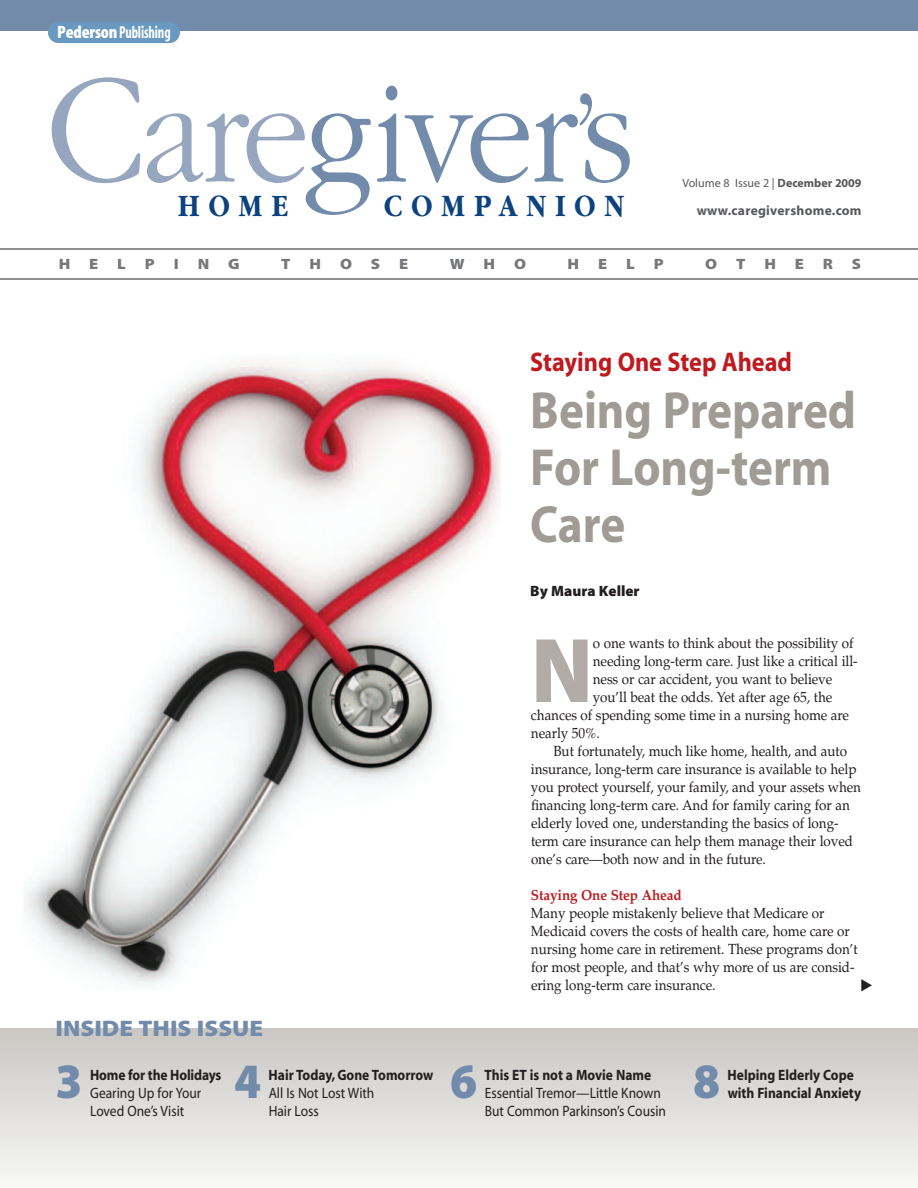
<style>
.page{position:relative;width:918px;height:1188px;background:#fff}
.page>*{position:absolute;margin:0;border:0;box-sizing:border-box;transform-origin:0 0}
.t1{font:300 150px "Garamond";letter-spacing:-.03em;color:#728baa;scale:.9 1}
.t2{font:92.7px "Myriad Blk";color:#b1aca7;scale:.95 1}
.t3{font:700 52.5px/57px "Myriad";color:#a09b95;scale:.9 1}
.t4{font:49.65px "Myriad Blk";color:#728baa;scale:.95 1}
.t5{font:700 32.4px "Garamond";letter-spacing:.335em;color:#0c427e;scale:.85 1}
.t6{font:700 27px "Myriad";color:#be1a1f;scale:.9 1}
.t7{font:22.5px "Myriad Blk";color:#728baa;scale:1.1 1}
.t8{font:17.4px "Myriad Bol Con";letter-spacing:-.01em;color:#fff;scale:.82 1}
.t9{font:15px/18px "Myriad";color:#231f20;scale:.9 1}
.t10{font:700 15px/18px "Myriad";color:#231f20;scale:.9 1}
.t11{font:15px "Myriad Blk";color:#76787b;scale:1.1 1}
.t12{font:15px "Myriad Blk";color:#231f20}
.t13{font:14.7px/18px "Palatino";letter-spacing:-.005em;color:#231f20;scale:.92 1}
.t14{font:700 14.7px "Palatino";letter-spacing:-.005em;color:#be1a1f;scale:.92 1}
.t15{font:700 13.5px "Myriad";letter-spacing:.02em;color:#57585a}
.t16{font:12px "Myriad";color:#57585a}
.s1{font-family:"Myriad Blk Con";font-size:18px}
.s2{font-size:162.45px;color:#96a6be}
.s3{color:#96a6be}
.s4{font-size:137.55px}
.s5{font-weight:700}
</style>
<div class="page">
<div style="left:0;top:0;width:918px;height:32px;background:#728baa"></div>
<hr style="left:0;top:249px;width:918px;height:1px;background:#231f20">
<hr style="left:0;top:279px;width:918px;height:1px;background:#231f20">
<div style="left:48px;top:22px;width:132px;height:21px;background:#6999c1;border-radius:11px"></div>
<div style="left:0;top:1029px;width:918px;height:159px;background:linear-gradient(to bottom,#cac7c3,#f7f8f6)"></div>
<img style="left:25px;top:363px;width:475px;height:622px">
<p class="t8" style="left:57px;top:23px;width:140px"><span class="s1">Pederson</span>Publishing</p>
<h1 class="t1" style="left:45px;top:42px;width:656px"><span class="s2">C</span><span class="s3">are</span>giver<span class="s4">’</span>s</h1>
<h3 class="t5" style="left:178px;top:186px;width:131px">HOME</h3>
<h3 class="t5" style="left:384px;top:186px;width:284px">COMPANION</h3>
<p class="t16" style="left:683px;top:178px;width:181px">Volume 8 Issue 2 | <span class="s5">December 2009</span></p>
<p class="t15" style="left:697px;top:205px;width:166px">www.caregivershome.com</p>
<p class="t11" style="left:59px;top:256px;width:12px">H</p>
<p class="t11" style="left:89px;top:256px;width:10px">E</p>
<p class="t11" style="left:117px;top:256px;width:9px">L</p>
<p class="t11" style="left:145px;top:256px;width:11px">P</p>
<p class="t11" style="left:174px;top:256px;width:6px">I</p>
<p class="t11" style="left:198px;top:256px;width:12px">N</p>
<p class="t11" style="left:228px;top:256px;width:12px">G</p>
<p class="t11" style="left:281px;top:256px;width:10px">T</p>
<p class="t11" style="left:310px;top:256px;width:12px">H</p>
<p class="t11" style="left:340px;top:256px;width:12px">O</p>
<p class="t11" style="left:371px;top:256px;width:10px">S</p>
<p class="t11" style="left:399px;top:256px;width:10px">E</p>
<p class="t11" style="left:450px;top:256px;width:15px">W</p>
<p class="t11" style="left:484px;top:256px;width:12px">H</p>
<p class="t11" style="left:514px;top:256px;width:12px">O</p>
<p class="t11" style="left:568px;top:256px;width:12px">H</p>
<p class="t11" style="left:598px;top:256px;width:10px">E</p>
<p class="t11" style="left:626px;top:256px;width:9px">L</p>
<p class="t11" style="left:654px;top:256px;width:11px">P</p>
<p class="t11" style="left:705px;top:256px;width:12px">O</p>
<p class="t11" style="left:736px;top:256px;width:10px">T</p>
<p class="t11" style="left:764px;top:256px;width:12px">H</p>
<p class="t11" style="left:795px;top:256px;width:10px">E</p>
<p class="t11" style="left:823px;top:256px;width:11px">R</p>
<p class="t11" style="left:852px;top:256px;width:10px">S</p>
<h3 class="t6" style="left:530px;top:351px;width:292px">Staying One Step Ahead</h3>
<h3 class="t3" style="left:530px;top:386px;width:364px">Being Prepared<br>For Long-term<br>Care</h3>
<p class="t12" style="left:530px;top:583px;width:111px">By Maura Keller</p>
<h2 class="t2" style="left:531px;top:622px;width:67px">N</h2>
<p class="t13" style="left:593px;top:634px;width:285px">o one wants to think about the possibility of</p>
<p class="t13" style="left:593px;top:652px;width:289px">needing long-term care. Just like a critical ill-</p>
<p class="t13" style="left:593px;top:670px;width:262px">ness or car accident, you want to believe</p>
<p class="t13" style="left:593px;top:688px;width:262px">you’ll beat the odds. Yet after age 65, the</p>
<p class="t13" style="left:531px;top:706px;width:347px">chances of spending some time in a nursing home are</p>
<p class="t13" style="left:531px;top:724px;width:76px">nearly 50%.</p>
<p class="t13" style="left:553px;top:742px;width:321px">But fortunately, much like home, health, and auto</p>
<p class="t13" style="left:531px;top:760px;width:355px">insurance, long-term care insurance is available to help</p>
<p class="t13" style="left:531px;top:778px;width:360px">you protect yourself, your family, and your assets when</p>
<p class="t13" style="left:531px;top:796px;width:348px">financing long-term care. And for family caring for an</p>
<p class="t13" style="left:531px;top:814px;width:336px">elderly loved one, understanding the basics of long-</p>
<p class="t13" style="left:531px;top:832px;width:352px">term care insurance can help them manage their loved</p>
<p class="t13" style="left:531px;top:850px;width:257px">one’s care—both now and in the future.</p>
<p class="t14" style="left:531px;top:886px;width:165px">Staying One Step Ahead</p>
<p class="t13" style="left:531px;top:904px;width:357px">Many people mistakenly believe that Medicare or Medicaid covers the costs of health care, home care or nursing home care in retirement. These programs don’t for most people, and that’s why more of us are consid&shy;ering long-term care insurance.</p>
<h3 class="t7" style="left:56px;top:1017px;width:190px">INSIDE THIS ISSUE</h3>
<h3 class="t4" style="left:234px;top:1055px;width:30px">4</h3>
<p class="t10" style="left:269px;top:1067px;width:185px">Hair Today, Gone Tomorrow</p>
<h3 class="t4" style="left:56px;top:1055px;width:30px">3</h3>
<p class="t10" style="left:90px;top:1067px;width:147px">Home for the Holidays</p>
<p class="t9" style="left:90px;top:1085px;width:125px">Gearing Up for Your<br>Loved One’s Visit</p>
<p class="t9" style="left:269px;top:1085px;width:119px">All Is Not Lost With<br>Hair Loss</p>
<h3 class="t4" style="left:450px;top:1055px;width:30px">6</h3>
<p class="t10" style="left:485px;top:1067px;width:187px">This ET is not a Movie Name</p>
<p class="t9" style="left:485px;top:1085px;width:203px">Essential Tremor—Little Known<br>But Common Parkinson’s Cousin</p>
<h3 class="t4" style="left:693px;top:1055px;width:30px">8</h3>
<p class="t10" style="left:728px;top:1067px;width:150px">Helping Elderly Cope with Financial Anxiety</p>
</div>
